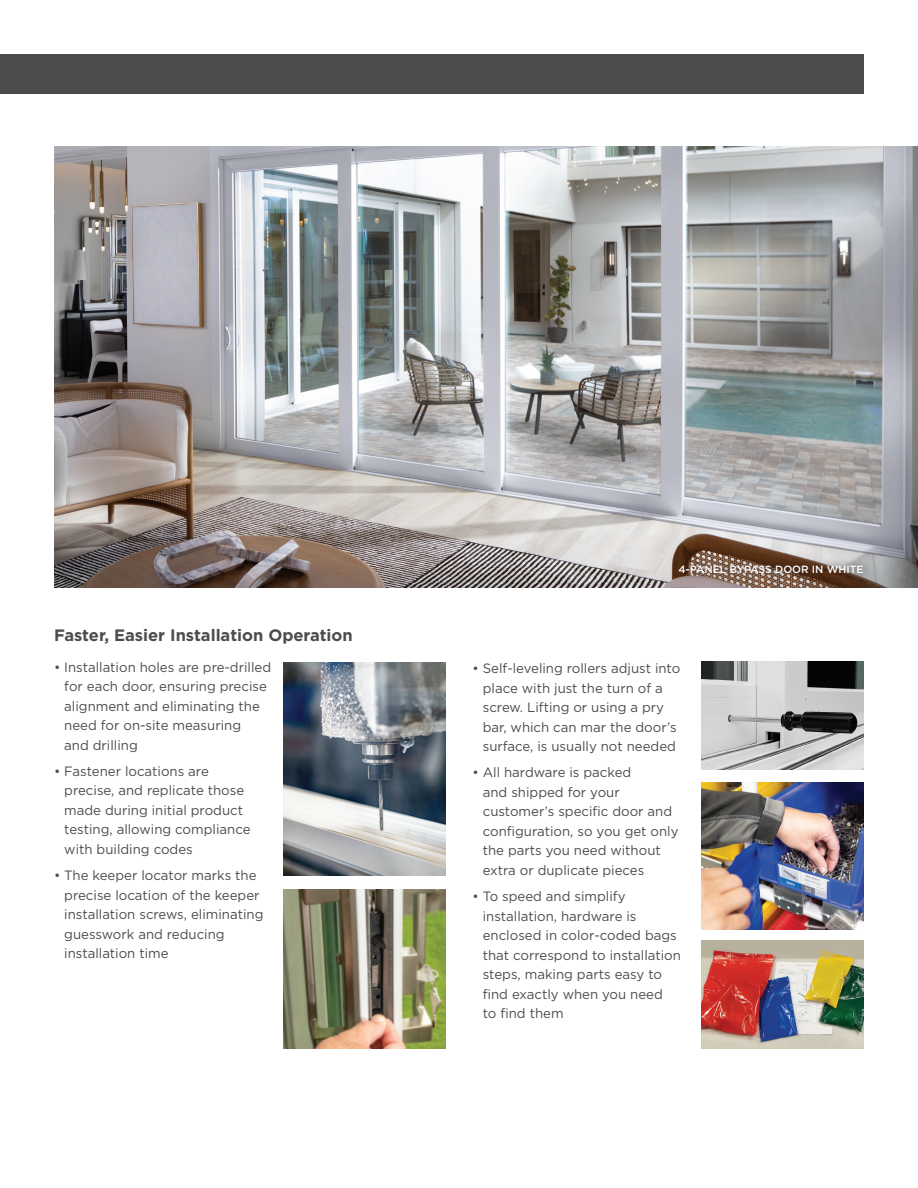
<style>
.page{position:relative;width:918px;height:1188px;background:#fff}
.page>*{position:absolute;margin:0;border:0;box-sizing:border-box;transform-origin:0 0}
.t1{font:700 16.5px "Gotham";color:#4b4c4d}
.t2{font:13.5px/19.5px "Gotham";color:#4b4c4d}
.t3{font:500 10.5px "Gotham";color:#fff}
</style>
<div class="page">
<div style="left:0;top:54px;width:864px;height:40px;background:#4b4c4d"></div>
<img style="left:54px;top:146px;width:864px;height:442px">
<div style="left:672px;top:558px;width:198px;height:23px;background:#231f20;opacity:.75"></div>
<img style="left:284px;top:889px;width:162px;height:160px">
<img style="left:702px;top:941px;width:162px;height:108px">
<img style="left:702px;top:783px;width:162px;height:146px">
<img style="left:702px;top:662px;width:162px;height:108px">
<img style="left:284px;top:662px;width:162px;height:214px">
<p class="t1" style="left:54px;top:624px;width:300px">Faster, Easier Installation Operation</p>
<p class="t2" style="left:64px;top:657px;width:208px;text-indent:-10px">• Installation holes are pre-drilled for each door, ensuring precise alignment and eliminating the need for on-site measuring<br>and drilling</p>
<p class="t2" style="left:64px;top:761px;width:188px;text-indent:-10px">• Fastener locations are precise, and replicate those made during initial product testing, allowing compliance with building codes</p>
<p class="t2" style="left:64px;top:865px;width:201px;text-indent:-10px">• The keeper locator marks the precise location of the keeper installation screws, eliminating guesswork and reducing installation time</p>
<p class="t3" style="left:678px;top:563px;width:187px">4-PANEL BYPASS DOOR IN WHITE</p>
<p class="t2" style="left:472px;top:658px;width:209px;text-align:center">• Self-leveling rollers adjust into place with just the turn of a screw. Lifting or using a pry bar, which can mar the door’s surface, is usually not needed</p>
<p class="t2" style="left:483px;top:763px;width:197px;text-indent:-10px">• All hardware is packed<br>and shipped for your customer’s specific door and configuration, so you get only the parts you need without extra or duplicate pieces</p>
<p class="t2" style="left:483px;top:886px;width:200px;text-indent:-10px">• To speed and simplify installation, hardware is enclosed in color-coded bags that correspond to installation steps, making parts easy to find exactly when you need<br>to find them</p>
</div>
